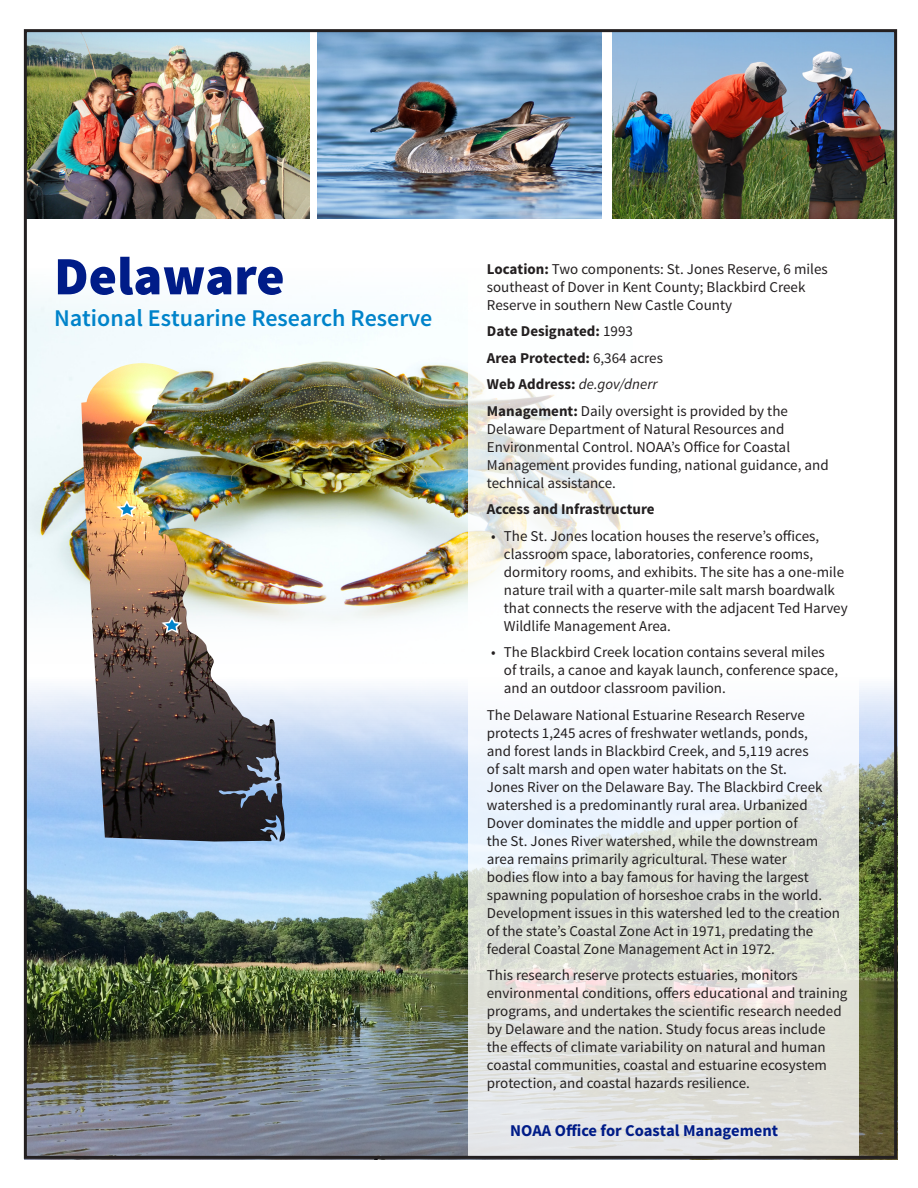
<style>
.page{position:relative;width:918px;height:1188px;background:#fff}
.page>*{position:absolute;margin:0;border:0;box-sizing:border-box;transform-origin:0 0}
.t1{font:900 54px "Source Sans Pro";color:#001c88}
.t2{font:600 24px "Source Sans Pro";color:#0083ca}
.t3{font:700 16.5px "Source Sans Pro";color:#001c88}
.t4{font:15px/18px "Source Sans Pro";color:#231f20}
.t5{font:700 15px/26.5px "Source Sans Pro";color:#231f20}
.s1{font-weight:700}
.s2{font-weight:400}
.s3{font-weight:400;font-style:italic}
</style>
<div class="page">
<img style="left:23px;top:266px;width:445px;height:355px">
<img style="left:28px;top:673px;width:870px;height:486px">
<svg style="left:468px;top:373px;width:391px;height:782px"></svg>
<img style="left:28px;top:33px;width:282px;height:186px">
<img style="left:317px;top:33px;width:285px;height:186px">
<img style="left:612px;top:33px;width:281px;height:186px">
<div style="left:0;top:270px;width:24px;height:697px;background:#fff"></div>
<img style="left:81px;top:363px;width:206px;height:479px">
<svg style="left:115px;top:499px;width:24px;height:20px"></svg>
<svg style="left:160px;top:615px;width:24px;height:20px"></svg>
<h1 class="t1" style="left:54px;top:241px;width:232px">Delaware</h1>
<h2 class="t2" style="left:54px;top:303px;width:380px">National Estuarine Research Reserve</h2>
<p class="t4" style="left:487px;top:260px;width:342px"><span class="s1">Location:</span> Two components: St. Jones Reserve, 6 miles southeast of Dover in Kent County; Blackbird Creek<br>Reserve in southern New Castle County</p>
<p class="t5" style="left:487px;top:319px;width:303px">Date Designated: <span class="s2">1993<br></span>Area Protected: <span class="s2">6,364 acres<br></span>Web Address: <span class="s3">de.gov/dnerr<br></span>Management: <span class="s2">Daily oversight is provided by the</span></p>
<p class="t4" style="left:487px;top:420px;width:343px">Delaware Department of Natural Resources and Environmental Control. NOAA’s Office for Coastal Management provides funding, national guidance, and technical assistance.</p>
<p class="t5" style="left:487px;top:497px;width:169px">Access and Infrastructure</p>
<p class="t4" style="left:504px;top:527px;width:345px;text-indent:-13px">• The St. Jones location houses the reserve’s offices, classroom space, laboratories, conference rooms, dormitory rooms, and exhibits. The site has a one-mile nature trail with a quarter-mile salt marsh boardwalk that connects the reserve with the adjacent Ted Harvey Wildlife Management Area.</p>
<p class="t4" style="left:504px;top:644px;width:336px;text-indent:-13px">• The Blackbird Creek location contains several miles of trails, a canoe and kayak launch, conference space, and an outdoor classroom pavilion.</p>
<p class="t4" style="left:487px;top:706px;width:355px">The Delaware National Estuarine Research Reserve protects 1,245 acres of freshwater wetlands, ponds,<br>and forest lands in Blackbird Creek, and 5,119 acres<br>of salt marsh and open water habitats on the St.<br>Jones River on the Delaware Bay. The Blackbird Creek watershed is a predominantly rural area. Urbanized Dover dominates the middle and upper portion of<br>the St. Jones River watershed, while the downstream area remains primarily agricultural. These water<br>bodies flow into a bay famous for having the largest spawning population of horseshoe crabs in the world.<br>Development issues in this watershed led to the creation of the state’s Coastal Zone Act in 1971, predating the federal Coastal Zone Management Act in 1972.</p>
<p class="t4" style="left:487px;top:967px;width:362px">This research reserve protects estuaries, monitors environmental conditions, offers educational and training programs, and undertakes the scientific research needed by Delaware and the nation. Study focus areas include the effects of climate variability on natural and human coastal communities, coastal and estuarine ecosystem protection, and coastal hazards resilience.</p>
<p class="t3" style="left:510px;top:1120px;width:269px">NOAA Office for Coastal Management</p>
</div>
